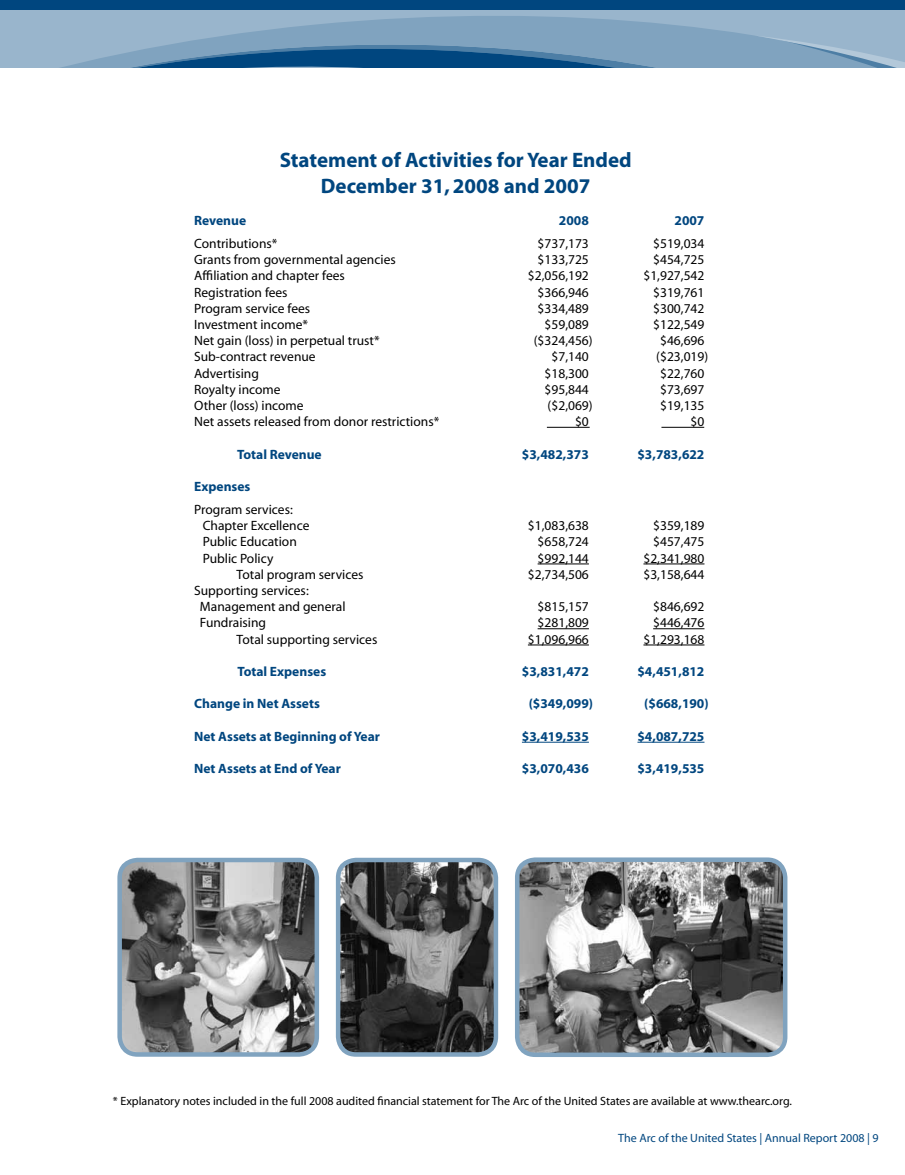
<style>
.page{position:relative;width:905px;height:1175px;background:#fff}
.page>*{position:absolute;margin:0;border:0;box-sizing:border-box;transform-origin:0 0}
.t1{font:700 21px/25.2px "Myriad";color:#00467f;text-align:center}
.t2{font:13.5px/16.2px "Myriad";color:#000}
.t3{font:700 13.5px "Myriad";color:#00467f}
.t4{font:12px "Myriad";color:#000}
.t5{font:12px "Myriad";color:#00467f}
</style>
<div class="page">
<hr style="left:537px;top:563px;width:52px;height:1px;background:#000">
<hr style="left:643px;top:563px;width:61px;height:1px;background:#000">
<hr style="left:537px;top:628px;width:52px;height:1px;background:#000">
<hr style="left:653px;top:628px;width:51px;height:1px;background:#000">
<hr style="left:528px;top:644px;width:61px;height:1px;background:#000">
<hr style="left:643px;top:644px;width:61px;height:1px;background:#000">
<hr style="left:522px;top:742px;width:67px;height:1px;background:#00467f">
<hr style="left:637px;top:742px;width:67px;height:1px;background:#00467f">
<div style="left:0;top:0;width:904px;height:68px;background:#00467f"></div>
<svg style="left:0;top:10px;width:904px;height:25px;fill:#99b5cc"></svg>
<svg style="left:0;top:35px;width:904px;height:33px"></svg>
<hr style="left:547px;top:427px;width:42px;height:1px;background:#000">
<hr style="left:661px;top:427px;width:43px;height:1px;background:#000">
<img style="left:122px;top:862px;width:195px;height:192px">
<div style="left:117px;top:857px;width:202px;height:199px;border:4px solid #80a3bf;border-radius:18px"></div>
<img style="left:520px;top:862px;width:265px;height:190px">
<div style="left:515px;top:857px;width:272px;height:200px;border:4px solid #80a3bf;border-radius:18px"></div>
<img style="left:338px;top:862px;width:158px;height:192px">
<div style="left:336px;top:857px;width:162px;height:199px;border:4px solid #80a3bf;border-radius:18px"></div>
<h1 class="t1" style="left:280px;top:148px;width:353px">Statement of Activities for Year Ended<br>December 31, 2008 and 2007</h1>
<p class="t3" style="left:194px;top:213px;width:53px">Revenue</p>
<p class="t3" style="left:559px;top:213px;width:31px">2008</p>
<p class="t3" style="left:674px;top:213px;width:31px">2007</p>
<p class="t2" style="left:194px;top:236px;width:85px">Contributions*</p>
<p class="t2" style="left:537px;top:236px;width:53px">$737,173</p>
<p class="t2" style="left:653px;top:236px;width:53px">$519,034</p>
<p class="t2" style="left:194px;top:252px;width:203px">Grants from governmental agencies</p>
<p class="t2" style="left:537px;top:252px;width:53px">$133,725</p>
<p class="t2" style="left:653px;top:252px;width:53px">$454,725</p>
<p class="t2" style="left:194px;top:268px;width:152px">Affiliation and chapter fees</p>
<p class="t2" style="left:528px;top:268px;width:62px">$2,056,192</p>
<p class="t2" style="left:643px;top:268px;width:62px">$1,927,542</p>
<p class="t2" style="left:194px;top:284px;width:95px">Registration fees</p>
<p class="t2" style="left:537px;top:284px;width:53px">$366,946</p>
<p class="t2" style="left:653px;top:284px;width:53px">$319,761</p>
<p class="t2" style="left:194px;top:301px;width:117px">Program service fees</p>
<p class="t2" style="left:537px;top:301px;width:53px">$334,489</p>
<p class="t2" style="left:653px;top:301px;width:53px">$300,742</p>
<p class="t2" style="left:194px;top:317px;width:115px">Investment income*</p>
<p class="t2" style="left:544px;top:317px;width:46px">$59,089</p>
<p class="t2" style="left:653px;top:317px;width:53px">$122,549</p>
<p class="t2" style="left:194px;top:333px;width:187px">Net gain (loss) in perpetual trust*</p>
<p class="t2" style="left:533px;top:333px;width:60px">($324,456)</p>
<p class="t2" style="left:660px;top:333px;width:46px">$46,696</p>
<p class="t2" style="left:194px;top:349px;width:123px">Sub-contract revenue</p>
<p class="t2" style="left:551px;top:349px;width:39px">$7,140</p>
<p class="t2" style="left:656px;top:349px;width:54px">($23,019)</p>
<p class="t2" style="left:194px;top:365px;width:66px">Advertising</p>
<p class="t2" style="left:544px;top:365px;width:46px">$18,300</p>
<p class="t2" style="left:660px;top:365px;width:46px">$22,760</p>
<p class="t2" style="left:194px;top:382px;width:88px">Royalty income</p>
<p class="t2" style="left:544px;top:382px;width:46px">$95,844</p>
<p class="t2" style="left:660px;top:382px;width:46px">$73,697</p>
<p class="t2" style="left:194px;top:398px;width:111px">Other (loss) income</p>
<p class="t2" style="left:547px;top:398px;width:47px">($2,069)</p>
<p class="t2" style="left:660px;top:398px;width:46px">$19,135</p>
<p class="t2" style="left:194px;top:414px;width:246px">Net assets released from donor restrictions*</p>
<p class="t2" style="left:575px;top:414px;width:15px">$0</p>
<p class="t2" style="left:690px;top:414px;width:15px">$0</p>
<p class="t3" style="left:237px;top:447px;width:86px">Total Revenue</p>
<p class="t3" style="left:522px;top:447px;width:68px">$3,482,373</p>
<p class="t3" style="left:637px;top:447px;width:68px">$3,783,622</p>
<p class="t3" style="left:194px;top:479px;width:58px">Expenses</p>
<p class="t2" style="left:203px;top:502px;width:108px;text-indent:-9px">Program services:<br>Chapter Excellence</p>
<p class="t2" style="left:528px;top:518px;width:62px">$1,083,638</p>
<p class="t2" style="left:653px;top:518px;width:53px">$359,189</p>
<p class="t2" style="left:203px;top:534px;width:95px">Public Education</p>
<p class="t2" style="left:537px;top:534px;width:53px">$658,724</p>
<p class="t2" style="left:653px;top:534px;width:53px">$457,475</p>
<p class="t2" style="left:203px;top:550px;width:72px">Public Policy</p>
<p class="t2" style="left:537px;top:550px;width:53px">$992,144</p>
<p class="t2" style="left:643px;top:550px;width:62px">$2,341,980</p>
<p class="t2" style="left:236px;top:567px;width:128px">Total program services</p>
<p class="t2" style="left:528px;top:567px;width:62px">$2,734,506</p>
<p class="t2" style="left:643px;top:567px;width:62px">$3,158,644</p>
<p class="t2" style="left:200px;top:583px;width:147px;text-indent:-6px">Supporting services:<br>Management and general</p>
<p class="t2" style="left:537px;top:599px;width:53px">$815,157</p>
<p class="t2" style="left:653px;top:599px;width:53px">$846,692</p>
<p class="t2" style="left:200px;top:615px;width:68px">Fundraising</p>
<p class="t2" style="left:537px;top:615px;width:53px">$281,809</p>
<p class="t2" style="left:653px;top:615px;width:53px">$446,476</p>
<p class="t2" style="left:236px;top:631px;width:142px">Total supporting services</p>
<p class="t2" style="left:528px;top:631px;width:62px">$1,096,966</p>
<p class="t2" style="left:643px;top:631px;width:62px">$1,293,168</p>
<p class="t3" style="left:237px;top:664px;width:90px">Total Expenses</p>
<p class="t3" style="left:522px;top:664px;width:68px">$3,831,472</p>
<p class="t3" style="left:637px;top:664px;width:68px">$4,451,812</p>
<p class="t3" style="left:194px;top:697px;width:127px">Change in Net Assets</p>
<p class="t3" style="left:528px;top:697px;width:66px">($349,099)</p>
<p class="t3" style="left:644px;top:697px;width:66px">($668,190)</p>
<p class="t3" style="left:194px;top:729px;width:187px">Net Assets at Beginning of Year</p>
<p class="t3" style="left:522px;top:729px;width:68px">$3,419,535</p>
<p class="t3" style="left:637px;top:729px;width:68px">$4,087,725</p>
<p class="t3" style="left:194px;top:761px;width:148px">Net Assets at End of Year</p>
<p class="t3" style="left:522px;top:761px;width:68px">$3,070,436</p>
<p class="t3" style="left:637px;top:761px;width:68px">$3,419,535</p>
<p class="t4" style="left:113px;top:1095px;width:680px">* Explanatory notes included in the full 2008 audited financial statement for The Arc of the United States are available at www.thearc.org.</p>
<p class="t5" style="left:618px;top:1132px;width:262px">The Arc of the United States | Annual Report 2008 | 9</p>
</div>
